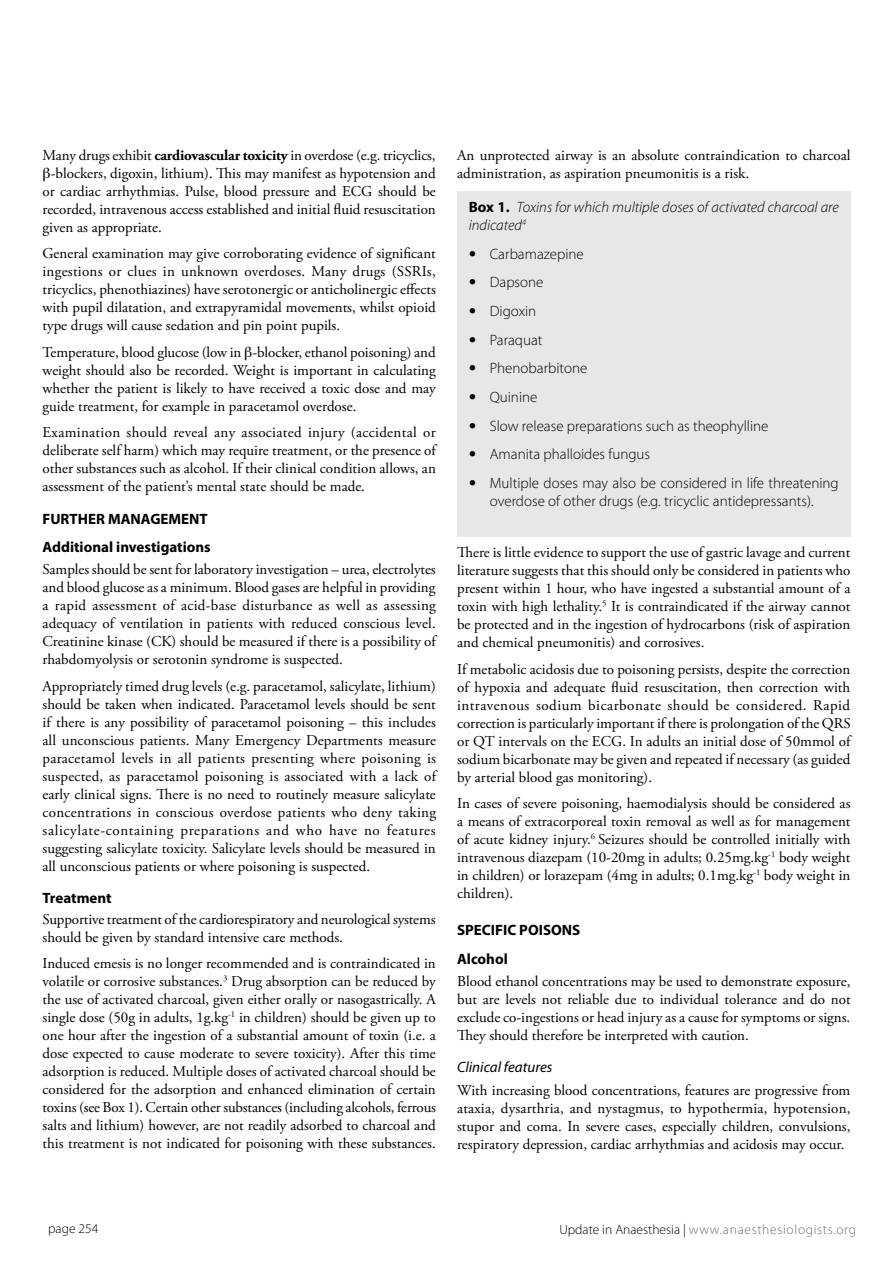
<style>
.page{position:relative;width:893px;height:1263px;background:#fff}
.page>*{position:absolute;margin:0;border:0;box-sizing:border-box;transform-origin:0 0}
.t1{font:15px/18px "Adobe Garamond Pro";color:#000;text-align:justify}
.t2{font:300 15px/18px "Myriad Pro";color:#000;text-align:center}
.t3{font:700 15px/28.3px "Myriad Pro";color:#000}
.t4{font:italic 300 15px/18px "Myriad Pro";color:#000}
.t5{font:italic 15px "Myriad Pro";color:#000}
.t6{font:300 13.5px "Myriad Pro";letter-spacing:.05em;color:#6d6e71}
.t7{font:300 13.5px "Myriad Pro";color:#000}
.s1{font-weight:700}
.s2{font-weight:700;font-style:normal}
.s3{font-family:"Helvetica Neue";font-weight:400}
.s4{color:#000}
</style>
<div class="page">
<div style="left:457px;top:191px;width:393px;height:346px;background:#e6e7e8"></div>
<p class="t1" style="left:43px;top:146px;width:395px">Many drugs exhibit <span class="s1">cardiovascular toxicity</span> in overdose (e.g. tricyclics,</p>
<p class="t1" style="left:51px;top:164px;width:387px">-blockers, digoxin, lithium). This may manifest as hypotension and</p>
<p class="t1" style="left:43px;top:182px;width:395px">or cardiac arrhythmias. Pulse, blood pressure and ECG should be</p>
<p class="t1" style="left:43px;top:200px;width:395px">recorded, intravenous access established and initial fluid resuscitation</p>
<p class="t1" style="left:43px;top:218px;width:121px">given as appropriate.</p>
<p class="t1" style="left:43px;top:245px;width:395px">General examination may give corroborating evidence of significant ingestions or clues in unknown overdoses. Many drugs (SSRIs, tricyclics, phenothiazines) have serotonergic or anticholinergic effects with pupil dilatation, and extrapyramidal movements, whilst opioid type drugs will cause sedation and pin point pupils.</p>
<p class="t1" style="left:43px;top:343px;width:395px">Temperature, blood glucose (low in -blocker, ethanol poisoning) and weight should also be recorded. Weight is important in calculating whether the patient is likely to have received a toxic dose and may guide treatment, for example in paracetamol overdose.</p>
<p class="t1" style="left:43px;top:424px;width:395px">Examination should reveal any associated injury (accidental or deliberate self harm) which may require treatment, or the presence of other substances such as alcohol. If their clinical condition allows, an assessment of the patient’s mental state should be made.</p>
<p class="t3" style="left:43px;top:504px;width:89px">FURTHER MANA</p>
<p class="t3" style="left:43px;top:504px;width:170px;text-indent:108px">GEMENT<br>Additional investigations</p>
<p class="t1" style="left:43px;top:561px;width:395px">Samples should be sent for laboratory investigation – urea, electrolytes and blood glucose as a minimum. Blood gases are helpful in providing a rapid assessment of acid-base disturbance as well as assessing adequacy of ventilation in patients with reduced conscious level.<br>Creatinine kinase (CK) should be measured if there is a possibility of rhabdomyolysis or serotonin syndrome is suspected.</p>
<p class="t1" style="left:43px;top:678px;width:395px">Appropriately timed drug levels (e.g. paracetamol, salicylate, lithium) should be taken when indicated. Paracetamol levels should be sent if there is any possibility of paracetamol poisoning – this includes all unconscious patients. Many Emergency Departments measure paracetamol levels in all patients presenting where poisoning is suspected, as paracetamol poisoning is associated with a lack of early clinical signs. There is no need to routinely measure salicylate concentrations in conscious overdose patients who deny taking salicylate-containing preparations and who have no features suggesting salicylate toxicity. Salicylate levels should be measured in all unconscious patients or where poisoning is suspected.</p>
<p class="t3" style="left:43px;top:884px;width:71px">Treatment</p>
<p class="t1" style="left:43px;top:910px;width:395px">Supportive treatment of the cardiorespiratory and neurological systems should be given by standard intensive care methods.</p>
<p class="t1" style="left:43px;top:955px;width:395px">Induced emesis is no longer recommended and is contraindicated in volatile or corrosive substances.<sup>3</sup> Drug absorption can be reduced by the use of activated charcoal, given either orally or nasogastrically. A single dose (50g in adults, 1g.kg<sup>-1</sup> in children) should be given up to one hour after the ingestion of a substantial amount of toxin (i.e. a dose expected to cause moderate to severe toxicity). After this time adsorption is reduced. Multiple doses of activated charcoal should be considered for the adsorption and enhanced elimination of certain toxins (see Box 1). Certain other substances (including alcohols, ferrous salts and lithium) however, are not readily adsorbed to charcoal and this treatment is not indicated for poisoning with these substances.</p>
<p class="t1" style="left:457px;top:146px;width:395px">An unprotected airway is an absolute contraindication to charcoal administration, as aspiration pneumonitis is a risk.</p>
<p class="t4" style="left:469px;top:198px;width:371px"><span class="s2">Box 1.</span> Toxins for which multiple doses of activated charcoal are indicated<sup>4</sup></p>
<p class="t2" style="left:469px;top:245px;width:116px"><span class="s3">•</span> Carbamazepine</p>
<p class="t2" style="left:469px;top:273px;width:76px"><span class="s3">•</span> Dapsone</p>
<p class="t2" style="left:469px;top:302px;width:69px"><span class="s3">•</span> Digoxin</p>
<p class="t2" style="left:469px;top:331px;width:75px"><span class="s3">•</span> Paraquat</p>
<p class="t2" style="left:469px;top:359px;width:120px"><span class="s3">•</span> Phenobarbitone</p>
<p class="t2" style="left:469px;top:388px;width:70px"><span class="s3">•</span> Quinine</p>
<p class="t2" style="left:469px;top:416px;width:301px"><span class="s3">•</span> Slow release preparations such as theophylline</p>
<p class="t2" style="left:469px;top:445px;width:183px"><span class="s3">•</span> Amanita phalloides fungus</p>
<p class="t2" style="left:469px;top:474px;width:371px"><span class="s3">•</span> Multiple doses may also be considered in life threatening overdose of other drugs (e.g. tricyclic antidepressants).</p>
<p class="t1" style="left:457px;top:544px;width:395px">There is little evidence to support the use of gastric lavage and current literature suggests that this should only be considered in patients who present within 1 hour, who have ingested a substantial amount of a toxin with high lethality.<sup>5</sup> It is contraindicated if the airway cannot be protected and in the ingestion of hydrocarbons (risk of aspiration and chemical pneumonitis) and corrosives.</p>
<p class="t1" style="left:457px;top:661px;width:395px">If metabolic acidosis due to poisoning persists, despite the correction of hypoxia and adequate fluid resuscitation, then correction with intravenous sodium bicarbonate should be considered. Rapid correction is particularly important if there is prolongation of the QRS or QT intervals on the ECG. In adults an initial dose of 50mmol of sodium bicarbonate may be given and repeated if necessary (as guided by arterial blood gas monitoring).</p>
<p class="t1" style="left:457px;top:795px;width:395px">In cases of severe poisoning, haemodialysis should be considered as a means of extracorporeal toxin removal as well as for management of acute kidney injury.<sup>6</sup> Seizures should be controlled initially with intravenous diazepam (10-20mg in adults; 0.25mg.kg<sup>-1</sup> body weight in children) or lorazepam (4mg in adults; 0.1mg.kg<sup>-1</sup> body weight in children).</p>
<p class="t3" style="left:457px;top:915px;width:17px">SPECI</p>
<p class="t3" style="left:457px;top:915px;width:125px;text-indent:38px">FICPOISONS<br>Alcohol</p>
<p class="t1" style="left:457px;top:972px;width:395px">Blood ethanol concentrations may be used to demonstrate exposure, but are levels not reliable due to individual tolerance and do not exclude co-ingestions or head injury as a cause for symptoms or signs.<br>They should therefore be interpreted with caution.</p>
<p class="t5" style="left:457px;top:1058px;width:97px">Clinical features</p>
<p class="t1" style="left:457px;top:1081px;width:395px">With increasing blood concentrations, features are progressive from ataxia, dysarthria, and nystagmus, to hypothermia, hypotension, stupor and coma. In severe cases, especially children, convulsions, respiratory depression, cardiac arrhythmias and acidosis may occur.</p>
<p class="t7" style="left:48px;top:1221px;width:52px">page 254</p>
<p class="t6" style="left:559px;top:1221px;width:298px"><span class="s4">Update in Anaesthesia |</span> www.anaesthesiologists.org</p>
</div>
